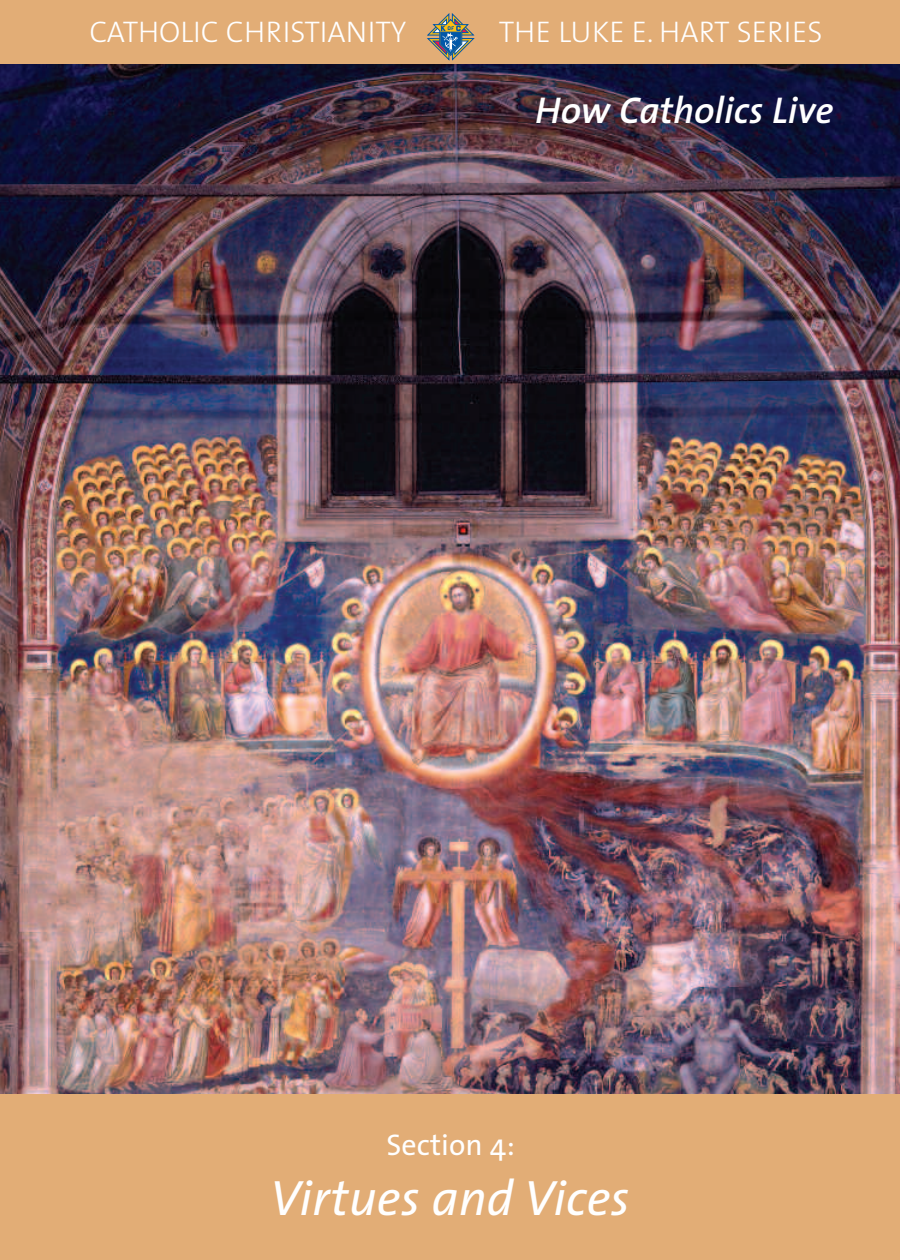
<style>
.page{position:relative;width:900px;height:1260px;background:#e2ad76}
.page>*{position:absolute;margin:0;border:0;box-sizing:border-box;transform-origin:0 0}
.t1{font:italic 50px "The Sans";color:#fff}
.t2{font:italic 600 37.5px "The Sans";color:#fff}
.t3{font:30px "The Sans Light Caps";color:#fff}
.t4{font:30px "The Sans";color:#fff}
</style>
<div class="page">
<img style="left:0;top:64px;width:900px;height:1030px">
<svg style="left:427px;top:13px;width:47px;height:47px"></svg>
<p class="t3" style="left:89px;top:21px;width:319px">CATHOLIC CHRISTIANITY</p>
<p class="t3" style="left:499px;top:21px;width:325px">THE LUKE E. HART SERIES</p>
<p class="t2" style="left:535px;top:96px;width:300px">How Catholics Live</p>
<p class="t4" style="left:386px;top:1133px;width:130px">Section 4:</p>
<h1 class="t1" style="left:270px;top:1178px;width:361px">Virtues and Vices</h1>
</div>
